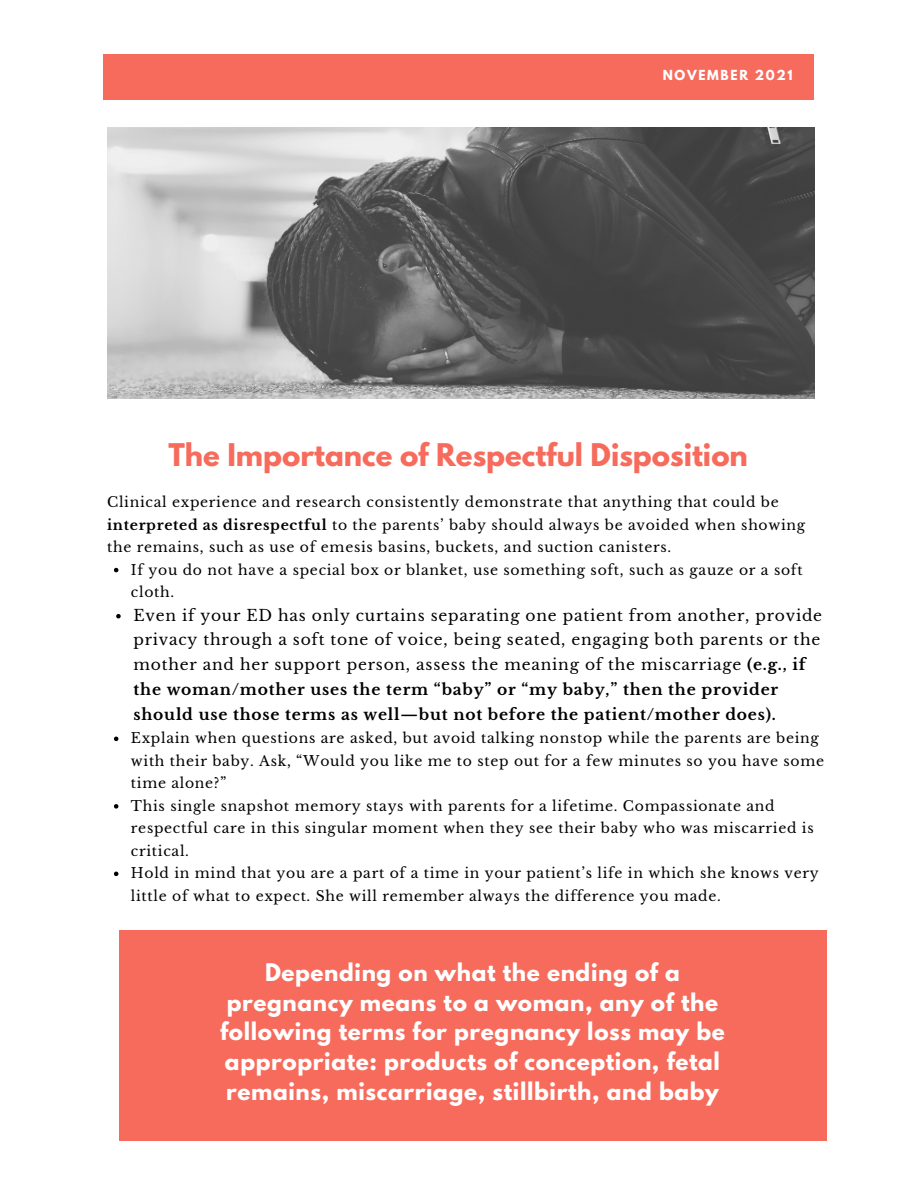
<style>
.page{position:relative;width:918px;height:1188px;background:#fff}
.page>*{position:absolute;margin:0;border:0;box-sizing:border-box;transform-origin:0 0}
.t1{font:700 27.6px "League Spartan";color:#f76b5c}
.t2{font:700 21.6px/29.8px "League Spartan";letter-spacing:.03em;color:#fff;text-align:center}
.t3{font:15.45px/24.8px "Libre Baskerville";letter-spacing:.05em;color:#000}
.t4{font:13.95px/22.5px "Libre Baskerville";letter-spacing:.05em;color:#000}
.t5{font:700 12.3px "League Spartan";letter-spacing:.14em;color:#fff}
.s1{font-weight:700}
</style>
<div class="page">
<svg style="left:114px;top:568px;width:4px;height:4px"></svg>
<svg style="left:116px;top:614px;width:5px;height:4px"></svg>
<svg style="left:114px;top:737px;width:4px;height:4px"></svg>
<svg style="left:114px;top:804px;width:4px;height:5px"></svg>
<svg style="left:114px;top:872px;width:4px;height:4px"></svg>
<div style="left:119px;top:930px;width:707px;height:211px;background:#f76b5c"></div>
<img style="left:107px;top:127px;width:708px;height:271px">
<div style="left:103px;top:54px;width:711px;height:45px;background:#f76b5c"></div>
<p class="t5" style="left:663px;top:69px;width:131px">NOVEMBER 2021</p>
<p class="t1" style="left:168px;top:441px;width:581px">The Importance of Respectful Disposition</p>
<p class="t4" style="left:107px;top:491px;width:700px">Clinical experience and research consistently demonstrate that anything that could be <span class="s1">interpreted as disrespectful</span> to the parents’ baby should always be avoided when showing the remains, such as use of emesis basins, buckets, and suction canisters.</p>
<p class="t4" style="left:131px;top:558px;width:673px">If you do not have a special box or blanket, use something soft, such as gauze or a soft cloth.</p>
<p class="t3" style="left:134px;top:603px;width:690px">Even if your ED has only curtains separating one patient from another, provide privacy through a soft tone of voice, being seated, engaging both parents or the mother and her support person, assess the meaning of the miscarriage <span class="s1">(e.g., if the woman/mother uses the term “baby” or “my baby,” then the provider should use those terms as well—but not before the patient/mother does).</span></p>
<p class="t4" style="left:131px;top:727px;width:695px">Explain when questions are asked, but avoid talking nonstop while the parents are being with their baby. Ask, “Would you like me to step out for a few minutes so you have some time alone?”</p>
<p class="t4" style="left:131px;top:795px;width:684px">This single snapshot memory stays with parents for a lifetime. Compassionate and respectful care in this singular moment when they see their baby who was miscarried is critical.</p>
<p class="t4" style="left:131px;top:862px;width:689px">Hold in mind that you are a part of a time in your patient’s life in which she knows very little of what to expect. She will remember always the difference you made.</p>
<p class="t2" style="left:220px;top:960px;width:506px">Depending on what the ending of a pregnancy means to a woman, any of the following terms for pregnancy loss may be appropriate: products of conception, fetal remains, miscarriage, stillbirth, and baby</p>
</div>
